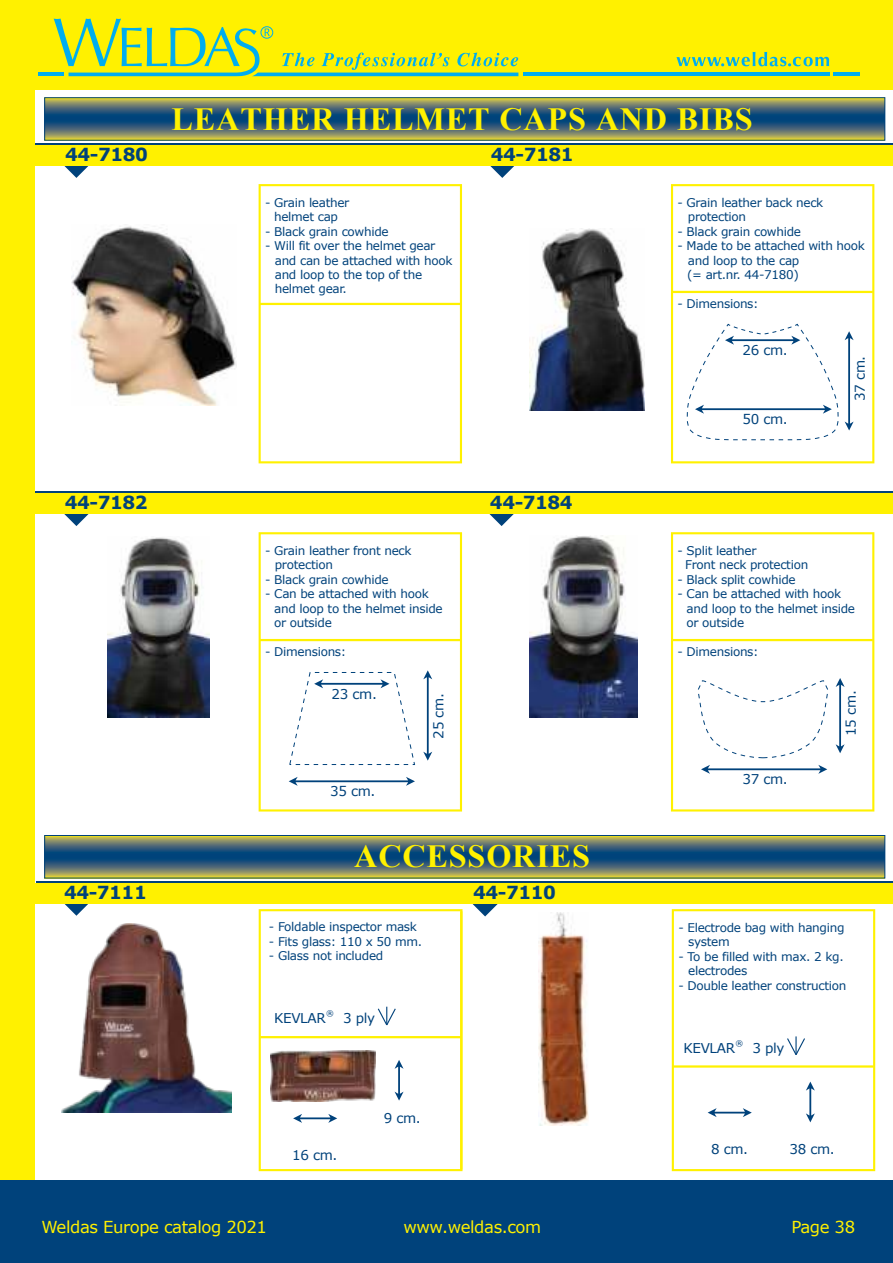
<style>
.page{position:relative;width:893px;height:1263px;background:#fff100}
.page>*{position:absolute;margin:0;border:0;box-sizing:border-box;transform-origin:0 0}
.t1{font:700 32.25px "Times New Roman";letter-spacing:.025em;color:#fff100}
.t2{font:700 18px "Verdana";letter-spacing:-.025em;color:#00427b}
.t3{font:16.5px "Verdana";letter-spacing:-.025em;color:#fff100}
.t4{font:13.5px "Verdana";letter-spacing:-.025em;color:#00427b}
.t5{font:12px/14.4px "Verdana";letter-spacing:-.025em;color:#00427b}
.t6{font:7.8px "Verdana";color:#00427b}
</style>
<div class="page">
<div style="left:35px;top:91px;width:858px;height:1090px;background:#fff"></div>
<svg style="left:676px;top:52px;width:153px;height:14px"></svg>
<hr style="left:523px;top:73px;width:306px;height:3px;background:#00adef">
<hr style="left:834px;top:73px;width:26px;height:3px;background:#00adef">
<hr style="left:38px;top:73px;width:26px;height:3px;background:#00adef">
<svg style="left:54px;top:19px;width:464px;height:57px"></svg>
<div style="left:0;top:1180px;width:893px;height:83px;background:#00427b"></div>
<img style="left:62px;top:924px;width:169px;height:189px">
<img style="left:538px;top:913px;width:51px;height:213px">
<svg style="left:672px;top:909px;width:203px;height:262px"></svg>
<svg style="left:259px;top:909px;width:203px;height:262px"></svg>
<hr style="left:260px;top:1036px;width:201px;height:2px;background:#fff100">
<hr style="left:673px;top:1065px;width:201px;height:3px;background:#fff100">
<svg style="left:472px;top:903px;width:26px;height:13px"></svg>
<img style="left:46px;top:837px;width:837px;height:39px">
<div style="left:44px;top:835px;width:841px;height:43px;border:1px solid #00427b"></div>
<svg style="left:64px;top:903px;width:25px;height:13px"></svg>
<div style="left:36px;top:881px;width:857px;height:9px;background:#00427b"></div>
<div style="left:0;top:883px;width:893px;height:20px;background:#fff100"></div>
<svg style="left:489px;top:514px;width:25px;height:12px"></svg>
<svg style="left:64px;top:514px;width:25px;height:12px"></svg>
<svg style="left:490px;top:165px;width:25px;height:13px"></svg>
<div style="left:36px;top:143px;width:857px;height:9px;background:#00427b"></div>
<svg style="left:64px;top:165px;width:25px;height:13px"></svg>
<div style="left:0;top:145px;width:893px;height:20px;background:#fff100"></div>
<img style="left:46px;top:99px;width:837px;height:40px">
<div style="left:44px;top:97px;width:841px;height:44px;border:1px solid #00427b"></div>
<img style="left:71px;top:226px;width:165px;height:179px">
<img style="left:530px;top:229px;width:115px;height:182px">
<div style="left:36px;top:491px;width:857px;height:9px;background:#00427b"></div>
<div style="left:0;top:493px;width:893px;height:21px;background:#fff100"></div>
<img style="left:108px;top:537px;width:102px;height:181px">
<img style="left:529px;top:535px;width:109px;height:182px">
<svg style="left:259px;top:184px;width:203px;height:279px"></svg>
<svg style="left:671px;top:184px;width:203px;height:279px"></svg>
<hr style="left:672px;top:291px;width:201px;height:2px;background:#fff100">
<hr style="left:260px;top:303px;width:201px;height:2px;background:#fff100">
<svg style="left:686px;top:324px;width:168px;height:116px"></svg>
<svg style="left:259px;top:532px;width:203px;height:279px"></svg>
<hr style="left:260px;top:639px;width:200px;height:2px;background:#fff100">
<svg style="left:423px;top:670px;width:9px;height:91px"></svg>
<svg style="left:289px;top:777px;width:126px;height:9px"></svg>
<svg style="left:289px;top:672px;width:126px;height:93px"></svg>
<svg style="left:671px;top:532px;width:203px;height:279px"></svg>
<hr style="left:672px;top:639px;width:201px;height:2px;background:#fff100">
<svg style="left:701px;top:765px;width:126px;height:9px"></svg>
<svg style="left:697px;top:680px;width:132px;height:79px"></svg>
<h2 class="t2" style="left:65px;top:147px;width:84px">44-7180</h2>
<h1 class="t1" style="left:172px;top:100px;width:583px">LEATHER HELMET CAPS AND BIBS</h1>
<h2 class="t2" style="left:491px;top:147px;width:84px">44-7181</h2>
<p class="t5" style="left:265px;top:196px;width:86px;text-align:center">- Grain leather helmet cap</p>
<p class="t5" style="left:265px;top:225px;width:125px">- Black grain cowhide</p>
<p class="t5" style="left:275px;top:239px;width:179px;text-indent:-10px">- Will fit over the helmet gear and can be attached with hook and loop to the top of the helmet gear.</p>
<p class="t5" style="left:688px;top:196px;width:137px;text-indent:-10px">- Grain leather back neck protection</p>
<p class="t5" style="left:678px;top:225px;width:125px">- Black grain cowhide</p>
<p class="t5" style="left:687px;top:239px;width:179px;text-indent:-10px">- Made to be attached with hook and loop to the cap<br>(= art.nr. 44-7180)</p>
<p class="t5" style="left:678px;top:298px;width:83px">- Dimensions:</p>
<p class="t4" style="left:742px;top:344px;width:47px">26 cm.</p>
<p class="t4" style="left:742px;top:413px;width:47px">50 cm.</p>
<p class="t4" style="left:854px;top:401px;width:47px;rotate:-90deg">37 cm.</p>
<h2 class="t2" style="left:65px;top:495px;width:84px">44-7182</h2>
<h2 class="t2" style="left:490px;top:495px;width:84px">44-7184</h2>
<p class="t5" style="left:275px;top:544px;width:138px;text-indent:-10px">- Grain leather front neck protection</p>
<p class="t5" style="left:265px;top:573px;width:125px">- Black grain cowhide</p>
<p class="t5" style="left:274px;top:587px;width:170px;text-indent:-9px">- Can be attached with hook and loop to the helmet inside or outside</p>
<p class="t5" style="left:265px;top:645px;width:83px">- Dimensions:</p>
<p class="t4" style="left:433px;top:739px;width:47px;rotate:-90deg">25 cm.</p>
<p class="t4" style="left:332px;top:688px;width:47px">23 cm.</p>
<p class="t4" style="left:330px;top:785px;width:47px">35 cm.</p>
<h1 class="t1" style="left:354px;top:837px;width:237px">ACCESSORIES</h1>
<h2 class="t2" style="left:64px;top:885px;width:84px">44-7111</h2>
<h2 class="t2" style="left:473px;top:885px;width:84px">44-7110</h2>
<p class="t5" style="left:269px;top:921px;width:150px">- Foldable inspector mask</p>
<p class="t5" style="left:269px;top:935px;width:155px">- Fits glass: 110 x 50 mm.</p>
<p class="t5" style="left:269px;top:948px;width:116px">- Glass not included</p>
<p class="t6" style="left:326px;top:1010px;width:9px">®</p>
<p class="t4" style="left:274px;top:1012px;width:53px">KEVLAR</p>
<p class="t4" style="left:343px;top:1012px;width:34px">3 ply</p>
<p class="t4" style="left:292px;top:1149px;width:47px">16 cm.</p>
<p class="t4" style="left:384px;top:1112px;width:39px">9 cm.</p>
<p class="t5" style="left:685px;top:544px;width:125px;text-indent:-8px">- Split leather<br>Front neck protection</p>
<p class="t5" style="left:678px;top:573px;width:120px">- Black split cowhide</p>
<p class="t5" style="left:687px;top:587px;width:170px;text-indent:-9px">- Can be attached with hook and loop to the helmet inside or outside</p>
<p class="t5" style="left:678px;top:645px;width:83px">- Dimensions:</p>
<p class="t4" style="left:742px;top:773px;width:47px">37 cm.</p>
<p class="t4" style="left:845px;top:736px;width:47px;rotate:-90deg">15 cm.</p>
<p class="t5" style="left:688px;top:921px;width:158px;text-indent:-10px">- Electrode bag with hanging system</p>
<p class="t5" style="left:688px;top:950px;width:157px;text-indent:-10px">- To be filled with max. 2 kg. electrodes</p>
<p class="t5" style="left:678px;top:979px;width:169px">- Double leather construction</p>
<p class="t6" style="left:735px;top:1040px;width:9px">®</p>
<p class="t4" style="left:683px;top:1042px;width:53px">KEVLAR</p>
<p class="t4" style="left:752px;top:1042px;width:34px">3 ply</p>
<p class="t4" style="left:711px;top:1143px;width:39px">8 cm.</p>
<p class="t4" style="left:789px;top:1143px;width:47px">38 cm.</p>
<h3 class="t3" style="left:42px;top:1220px;width:227px">Weldas Europe catalog 2021</h3>
<h3 class="t3" style="left:403px;top:1220px;width:139px">www.weldas.com</h3>
<h3 class="t3" style="left:791px;top:1220px;width:65px">Page 38</h3>
</div>
